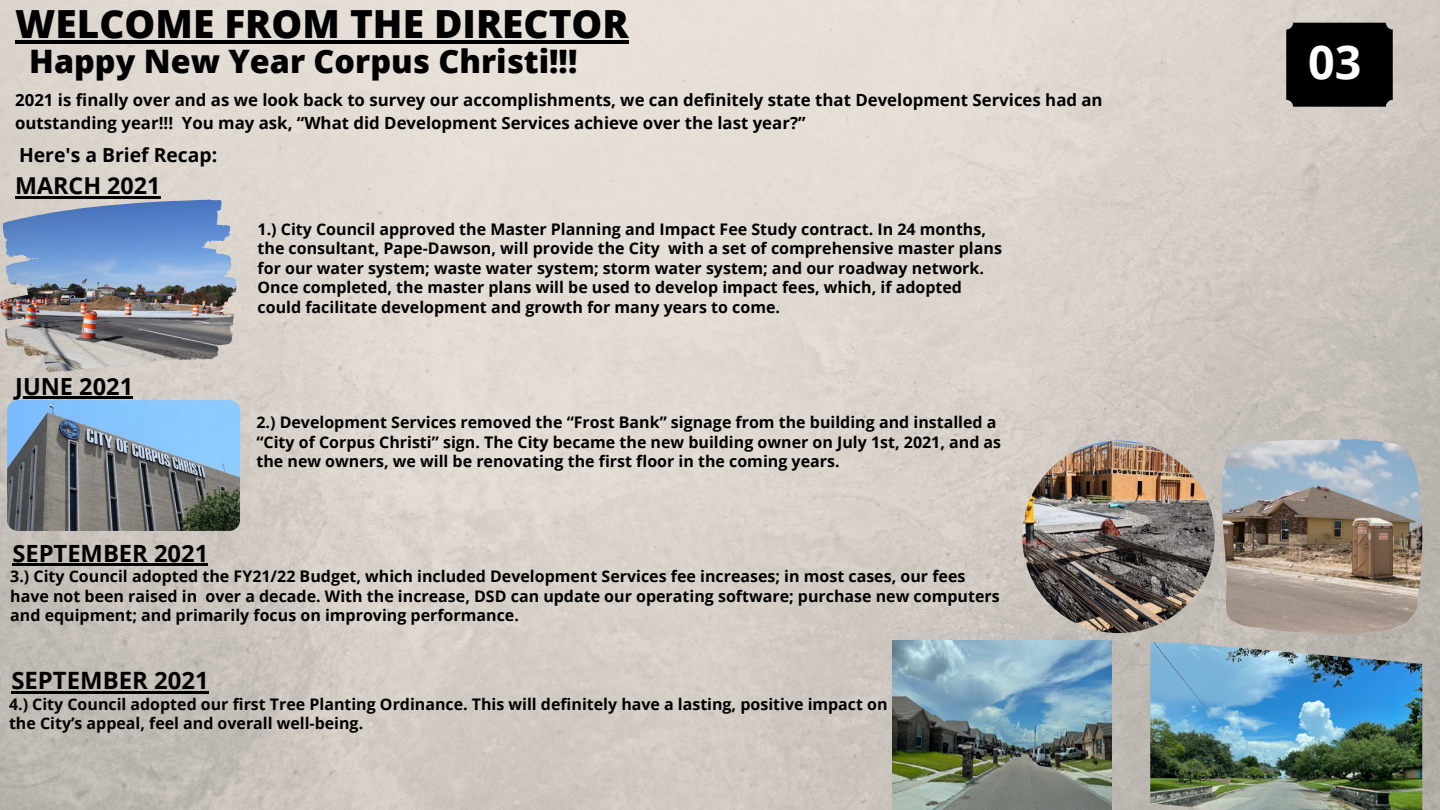
<style>
.page{position:relative;width:1440px;height:810px;background:#fff}
.page>*{position:absolute;margin:0;border:0;box-sizing:border-box;transform-origin:0 0}
.t1{font:700 46.7px "Open Sans";color:#fff}
.t2{font:800 38.8px "Open Sans";color:#000}
.t3{font:800 32.3px "Open Sans";color:#000}
.t4{font:700 23.9px "Open Sans";color:#000}
.t5{font:700 23.7px "Open Sans";color:#000}
.t6{font:700 23.6px "Open Sans";color:#000}
.t7{font:700 23.3px "Open Sans";color:#000}
.t8{font:700 19.4px "Open Sans";color:#000}
.t9{font:700 16.8px "Open Sans";color:#000}
.t10{font:700 16px/19.5px "Open Sans";color:#000}
</style>
<div class="page">
<img style="left:0;top:0;width:1440px;height:810px">
<div style="left:1286px;top:23px;width:107px;height:84px;background:#000;border-radius:7px"></div>
<img style="left:893px;top:640px;width:219px;height:170px">
<img style="left:1022px;top:441px;width:193px;height:192px;border-radius:50%">
<img style="left:1222px;top:439px;width:200px;height:196px">
<img style="left:7px;top:400px;width:233px;height:131px;border-radius:11px">
<img style="left:202px;top:209px;width:35px;height:76px">
<img style="left:1150px;top:640px;width:272px;height:170px">
<hr style="left:15px;top:40px;width:614px;height:4px;background:#000">
<hr style="left:15px;top:196px;width:145px;height:2px;background:#000">
<hr style="left:15px;top:396px;width:118px;height:3px;background:#000">
<hr style="left:12px;top:563px;width:196px;height:2px;background:#000">
<hr style="left:11px;top:691px;width:198px;height:2px;background:#000">
<p class="t2" style="left:15px;top:-3px;width:615px">WELCOME FROM THE DIRECTOR</p>
<p class="t3" style="left:29px;top:39px;width:550px">Happy New Year Corpus Christi!!!</p>
<p class="t9" style="left:15px;top:88px;width:1089px">2021 is finally over and as we look back to survey our accomplishments, we can definitely state that Development Services had an</p>
<p class="t9" style="left:15px;top:111px;width:792px">outstanding year!!! You may ask, “What did Development Services achieve over the last year?”</p>
<p class="t8" style="left:19px;top:141px;width:200px">Here's a Brief Recap:</p>
<p class="t7" style="left:15px;top:170px;width:147px">MARCH 2021</p>
<p class="t6" style="left:15px;top:370px;width:119px">JUNE 2021</p>
<p class="t5" style="left:12px;top:536px;width:197px">SEPTEMBER 2021</p>
<p class="t10" style="left:258px;top:219px;width:746px">1.) City Council approved the Master Planning and Impact Fee Study contract. In 24 months, the consultant, Pape-Dawson, will provide the City with a set of comprehensive master plans for our water system; waste water system; storm water system; and our roadway network.<br>Once completed, the master plans will be used to develop impact fees, which, if adopted could facilitate development and growth for many years to come.</p>
<p class="t10" style="left:256px;top:412px;width:746px">2.) Development Services removed the “Frost Bank” signage from the building and installed a “City of Corpus Christi” sign. The City became the new building owner on July 1st, 2021, and as the new owners, we will be renovating the first floor in the coming years.</p>
<p class="t10" style="left:10px;top:566px;width:991px">3.) City Council adopted the FY21/22 Budget, which included Development Services fee increases; in most cases, our fees have not been raised in over a decade. With the increase, DSD can update our operating software; purchase new computers and equipment; and primarily focus on improving performance.</p>
<p class="t4" style="left:11px;top:664px;width:199px">SEPTEMBER 2021</p>
<p class="t10" style="left:9px;top:694px;width:880px">4.) City Council adopted our first Tree Planting Ordinance. This will definitely have a lasting, positive impact on the City’s appeal, feel and overall well-being.</p>
<p class="t1" style="left:1308px;top:29px;width:55px">03</p>
</div>
